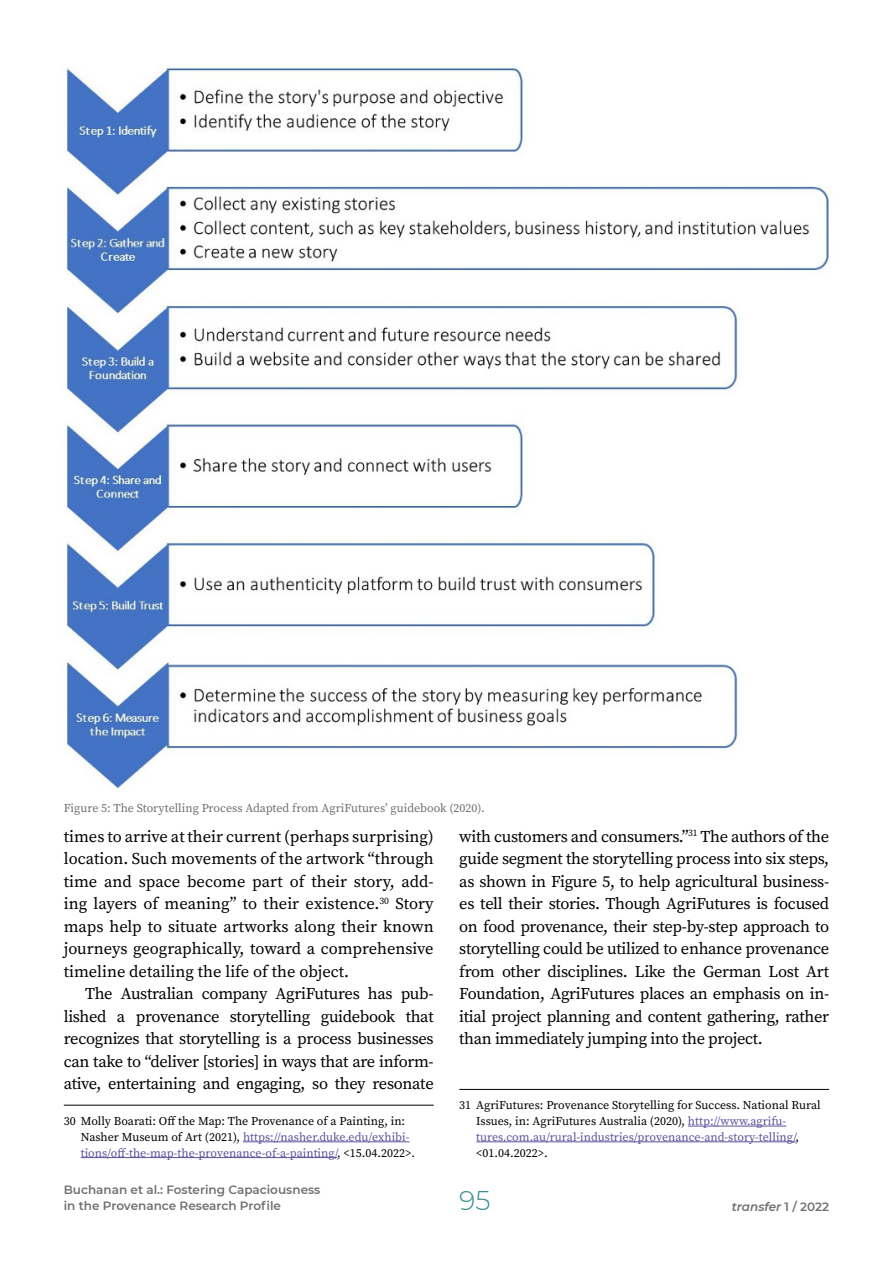
<style>
.page{position:relative;width:893px;height:1263px;background:#fff}
.page>*{position:absolute;margin:0;border:0;box-sizing:border-box;transform-origin:0 0}
.t1{font:300 27px "Montserrat";color:#3c908d}
.t2{font:16.5px/22.5px "Source Serif Variable";letter-spacing:-.02em;color:#000;text-align:justify}
.t3{font:12px/15.8px "Source Serif Variable";color:#000}
.t4{font:12px "Source Serif Variable";color:#70706f}
.t5{font:600 12px/15.8px "Montserrat";color:#70706f}
.t6{font:italic 600 12px "Montserrat";color:#70706f}
.s1{color:#5e4f9c}
.s2{font-style:normal}
</style>
<div class="page">
<hr style="left:64px;top:1105px;width:370px;height:1px;background:#000">
<hr style="left:243px;top:1141px;width:166px;height:1px;background:#5e4f9c">
<hr style="left:81px;top:1157px;width:256px;height:1px;background:#5e4f9c">
<hr style="left:459px;top:1089px;width:370px;height:1px;background:#000">
<hr style="left:688px;top:1126px;width:98px;height:1px;background:#5e4f9c">
<hr style="left:476px;top:1141px;width:319px;height:1px;background:#5e4f9c">
<img style="left:66px;top:65px;width:765px;height:724px">
<p class="t4" style="left:64px;top:800px;width:422px">Figure 5: The Storytelling Process Adapted from AgriFutures’ guidebook (2020).</p>
<p class="t2" style="left:64px;top:825px;width:371px">times to arrive at their current (perhaps surprising) location. Such movements of the artwork “through time and space become part of their story, add&shy;ing layers of meaning” to their existence.<sup>30</sup> Story maps help to situate artworks along their known journeys geographically, toward a comprehensive timeline detailing the life of the object.</p>
<p class="t2" style="left:64px;top:982px;width:371px;text-indent:21px">The Australian company AgriFutures has pub&shy;lished a provenance storytelling guidebook that recognizes that storytelling is a process businesses can take to “deliver [stories] in ways that are inform&shy;ative, entertaining and engaging, so they resonate</p>
<p class="t3" style="left:81px;top:1113px;width:336px;text-indent:-17px">30 Molly Boarati: Off the Map: The Provenance of a Painting, in:<br>Nasher Museum of Art (2021), <span class="s1">https://nasher.duke.edu/exhibi&shy;tions/off-the-map-the-provenance-of-a-painting/</span>, &lt;15.04.2022&gt;.</p>
<p class="t2" style="left:459px;top:825px;width:371px">with customers and consumers.”<sup>31</sup> The authors of the guide segment the storytelling process into six steps, as shown in Figure 5, to help agricultural business&shy;es tell their stories. Though AgriFutures is focused on food provenance, their step-by-step approach to storytelling could be utilized to enhance provenance from other disciplines. Like the German Lost Art Foundation, AgriFutures places an emphasis on in&shy;itial project planning and content gathering, rather than immediately jumping into the project.</p>
<p class="t3" style="left:476px;top:1097px;width:346px;text-indent:-17px">31 AgriFutures: Provenance Storytelling for Success. National Rural Issues, in: AgriFutures Australia (2020), <span class="s1">http://www.agrifu&shy;tures.com.au/rural-industries/provenance-and-story-telling/</span>, &lt;01.04.2022&gt;.</p>
<p class="t5" style="left:64px;top:1181px;width:258px">Buchanan et al.: Fostering Capaciousness in the Provenance Research Profile</p>
<h1 class="t1" style="left:459px;top:1182px;width:33px">95</h1>
<p class="t6" style="left:732px;top:1198px;width:99px">transfer <span class="s2">1 / 2022</span></p>
</div>
